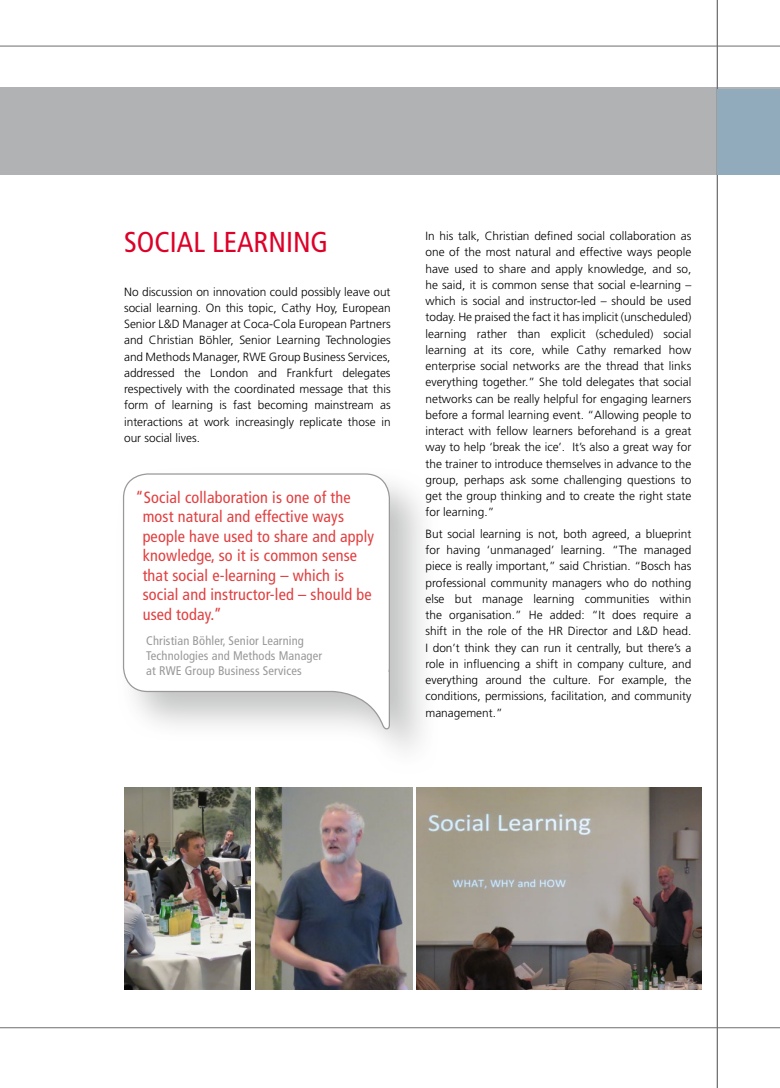
<style>
.page{position:relative;width:780px;height:1088px;background:#fff}
.page>*{position:absolute;margin:0;border:0;box-sizing:border-box;transform-origin:0 0}
.t1{font:condensed 28.75px "Frutiger";color:#dd0028}
.t2{font:condensed 16.25px/19.5px "Frutiger";letter-spacing:.01em;color:#e23f40}
.t3{font:condensed 12.5px/15px "Frutiger";letter-spacing:.01em;color:#9a989a}
.t4{font:300 11.88px/16.2px "Frutiger";color:#000;text-align:justify}
</style>
<div class="page">
<div style="left:0;top:87px;width:780px;height:88px;background:#b1b2b3"></div>
<hr style="left:716px;top:0;width:2px;height:1088px;background:#6e6e6e">
<div style="left:718px;top:90px;width:62px;height:85px;background:#91abbd"></div>
<img style="left:255px;top:788px;width:157px;height:202px">
<img style="left:416px;top:788px;width:285px;height:202px">
<svg style="left:122px;top:473px;width:269px;height:259px"></svg>
<img style="left:124px;top:788px;width:127px;height:202px">
<h1 class="t1" style="left:124px;top:226px;width:206px">SOCIAL LEARNING</h1>
<p class="t4" style="left:124px;top:283px;width:268px">No discussion on innovation could possibly leave out social learning. On this topic, Cathy Hoy, European Senior L&amp;D Manager at Coca-Cola European Partners and Christian Böhler, Senior Learning Technologies and Methods Manager, RWE Group Business Services, addressed the London and Frankfurt delegates respectively with the coordinated message that this form of learning is fast becoming mainstream as interactions at work increasingly replicate those in our social lives.</p>
<h2 class="t2" style="left:143px;top:487px;width:233px;text-indent:-7px">“Social collaboration is one of the most natural and effective ways people have used to share and apply knowledge, so it is common sense that social e-learning – which is social and instructor-led – should be used today.”</h2>
<p class="t3" style="left:146px;top:634px;width:177px">Christian Böhler, Senior Learning<br>Technologies and Methods Manager at RWE Group Business Services</p>
<p class="t4" style="left:425px;top:228px;width:267px">In his talk, Christian defined social collaboration as one of the most natural and effective ways people have used to share and apply knowledge, and so, he said, it is common sense that social e-learning – which is social and instructor-led – should be used today. He praised the fact it has implicit (unscheduled) learning rather than explicit (scheduled) social learning at its core, while Cathy remarked how enterprise social networks are the thread that links everything together.” She told delegates that social networks can be really helpful for engaging learners before a formal learning event. “Allowing people to interact with fellow learners beforehand is a great way to help ‘break the ice’. It’s also a great way for the trainer to introduce themselves in advance to the group, perhaps ask some challenging questions to get the group thinking and to create the right state for learning.”</p>
<p class="t4" style="left:425px;top:526px;width:267px">But social learning is not, both agreed, a blueprint for having ‘unmanaged’ learning. “The managed piece is really important,” said Christian. “Bosch has professional community managers who do nothing else but manage learning communities within the organisation.” He added: “It does require a shift in the role of the HR Director and L&amp;D head.<br>I don’t think they can run it centrally, but there’s a role in influencing a shift in company culture, and everything around the culture. For example, the conditions, permissions, facilitation, and community management.”</p>
</div>
